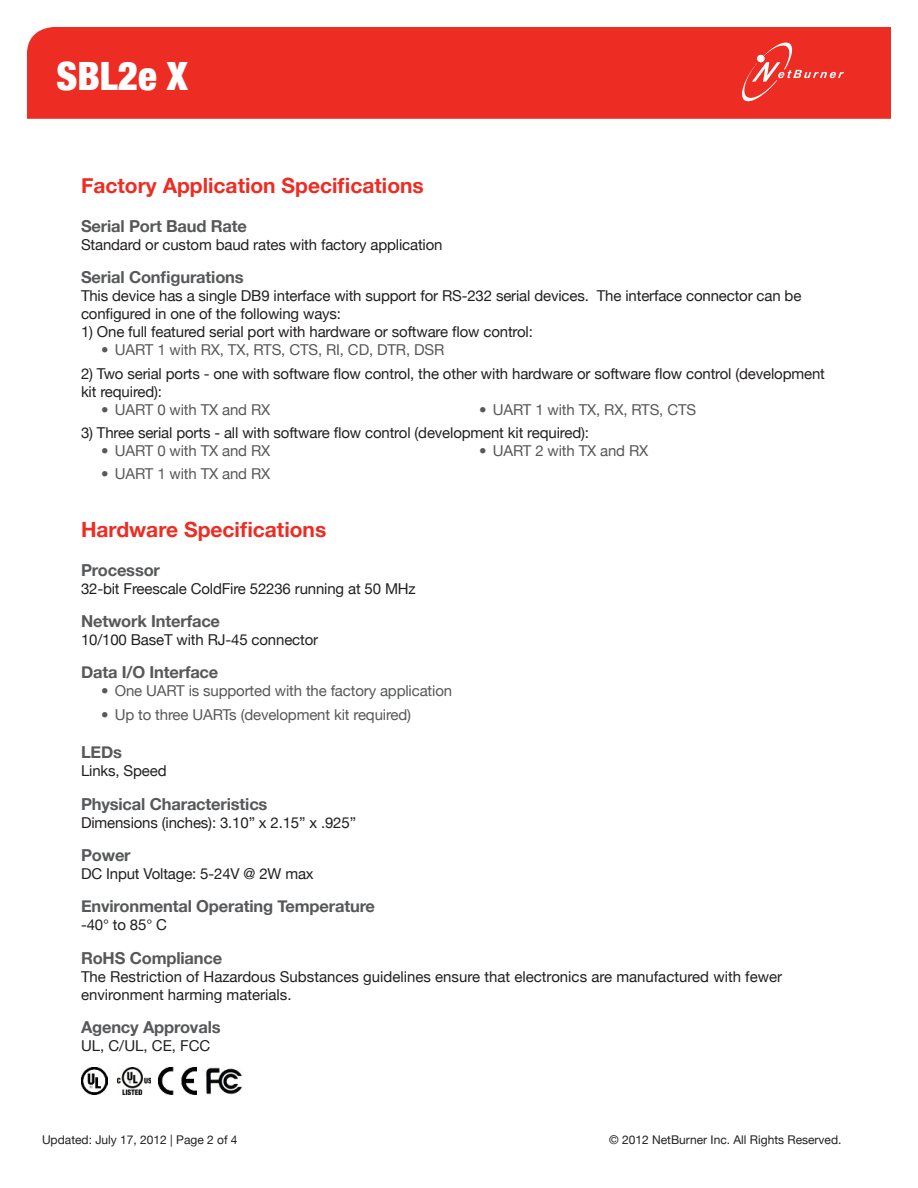
<style>
.page{position:relative;width:918px;height:1188px;background:#fff}
.page>*{position:absolute;margin:0;border:0;box-sizing:border-box;transform-origin:0 0}
.t1{font:900 condensed 39px "Helvetica Neue";color:#fff}
.t2{font:700 21px "Helvetica Neue";color:#ed2d23}
.t3{font:700 16.5px "Helvetica Neue";letter-spacing:-.01em;color:#57585a}
.t4{font:15px/18px "Helvetica Neue";letter-spacing:-.01em;color:#221f1f}
.t5{font:15px "Helvetica Neue";letter-spacing:-.01em;color:#57585a}
.t6{font:12px "Helvetica Neue";color:#221f1f}
</style>
<div class="page">
<div style="left:27px;top:27px;width:864px;height:92px;background:#ed2d23"></div>
<svg style="left:739px;top:39px;width:105px;height:66px;background:#ee3f36"></svg>
<img style="left:81px;top:1067px;width:27px;height:27px">
<img style="left:117px;top:1067px;width:33px;height:27px">
<img style="left:159px;top:1067px;width:38px;height:27px">
<img style="left:205px;top:1067px;width:37px;height:27px">
<h1 class="t1" style="left:56px;top:54px;width:133px">SBL2e X</h1>
<h2 class="t2" style="left:81px;top:173px;width:344px">Factory Application Speci昀椀cations</h2>
<p class="t3" style="left:81px;top:220px;width:167px">Serial Port Baud Rate</p>
<p class="t4" style="left:81px;top:237px;width:363px">Standard or custom baud rates with factory application</p>
<p class="t3" style="left:81px;top:267px;width:164px">Serial Con昀椀gurations</p>
<p class="t4" style="left:81px;top:288px;width:722px">This device has a single DB9 interface with support for RS-232 serial devices. The interface connector can be con昀椀gured in one of the following ways:</p>
<p class="t4" style="left:81px;top:323px;width:453px">1) One full featured serial port with hardware or software 昀氀ow control:</p>
<p class="t5" style="left:101px;top:341px;width:345px">• UART 1 with RX, TX, RTS, CTS, RI, CD, DTR, DSR</p>
<p class="t4" style="left:81px;top:364px;width:745px">2) Two serial ports - one with software 昀氀ow control, the other with hardware or software 昀氀ow control (development kit required):</p>
<p class="t5" style="left:101px;top:400px;width:171px">• UART 0 with TX and RX</p>
<p class="t5" style="left:479px;top:400px;width:218px">• UART 1 with TX, RX, RTS, CTS</p>
<p class="t4" style="left:81px;top:424px;width:510px">3) Three serial ports - all with software 昀氀ow control (development kit required):</p>
<p class="t5" style="left:101px;top:442px;width:171px">• UART 0 with TX and RX</p>
<p class="t5" style="left:101px;top:465px;width:171px">• UART 1 with TX and RX</p>
<p class="t5" style="left:479px;top:442px;width:171px">• UART 2 with TX and RX</p>
<h2 class="t2" style="left:81px;top:517px;width:247px">Hardware Speci昀椀cations</h2>
<p class="t3" style="left:81px;top:564px;width:81px">Processor</p>
<p class="t4" style="left:81px;top:580px;width:336px">32-bit Freescale ColdFire 52236 running at 50 MHz</p>
<p class="t3" style="left:81px;top:615px;width:141px">Network Interface</p>
<p class="t4" style="left:81px;top:632px;width:239px">10/100 BaseT with RJ-45 connector</p>
<p class="t3" style="left:81px;top:666px;width:139px">Data I/O Interface</p>
<p class="t5" style="left:101px;top:682px;width:352px">• One UART is supported with the factory application</p>
<p class="t5" style="left:101px;top:705px;width:311px">• Up to three UARTs (development kit required)</p>
<p class="t3" style="left:81px;top:746px;width:43px">LEDs</p>
<p class="t4" style="left:81px;top:763px;width:87px">Links, Speed</p>
<p class="t3" style="left:81px;top:798px;width:188px">Physical Characteristics</p>
<p class="t4" style="left:81px;top:814px;width:277px">Dimensions (inches): 3.10” x 2.15” x .925”</p>
<p class="t3" style="left:81px;top:849px;width:51px">Power</p>
<p class="t4" style="left:81px;top:866px;width:234px">DC Input Voltage: 5-24V @ 2W max</p>
<p class="t3" style="left:81px;top:896px;width:296px">Environmental Operating Temperature</p>
<p class="t4" style="left:81px;top:917px;width:88px">-40° to 85° C</p>
<p class="t3" style="left:81px;top:952px;width:143px">RoHS Compliance</p>
<p class="t4" style="left:81px;top:968px;width:703px">The Restriction of Hazardous Substances guidelines ensure that electronics are manufactured with fewer environment harming materials.</p>
<p class="t3" style="left:81px;top:1017px;width:141px">Agency Approvals</p>
<p class="t4" style="left:81px;top:1038px;width:131px">UL, C/UL, CE, FCC</p>
<p class="t6" style="left:42px;top:1134px;width:197px">Updated: July 17, 2012 | Page 2 of 4</p>
<p class="t6" style="left:609px;top:1134px;width:234px">© 2012 NetBurner Inc. All Rights Reserved.</p>
</div>
